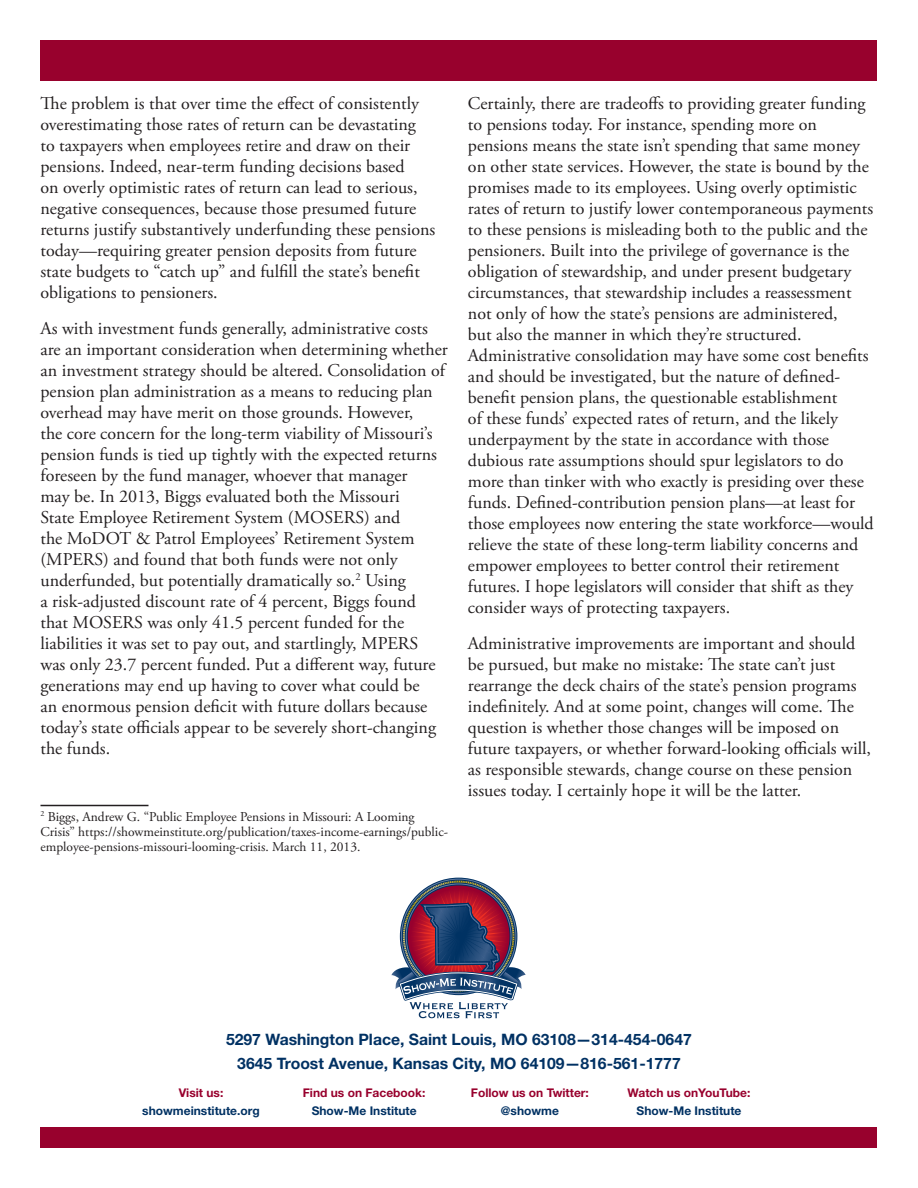
<style>
.page{position:relative;width:918px;height:1188px;background:#fff}
.page>*{position:absolute;margin:0;border:0;box-sizing:border-box;transform-origin:0 0}
.t1{font:18px/21px "Adobe Garamond Pro";color:#231f20}
.Testimony_Header{font:700 15.75px "Helvetica Neue LT Std";color:#003163}
.t2{font:13.5px/15px "Adobe Garamond Pro";color:#231f20}
.Testimony_Header-2{font:700 12px/18px "Helvetica Neue LT Std";color:#98012d;text-align:center}
.Testimony_Header-3{font:700 12px/18px "Helvetica Neue LT Std";color:#003163;text-align:center}
.s1{color:#003163}
.s2{color:#98012d}
</style>
<div class="page">
<div style="left:40px;top:40px;width:838px;height:41px;background:#98012d"></div>
<div style="left:40px;top:1127px;width:838px;height:21px;background:#98012d"></div>
<svg style="left:391px;top:886px;width:135px;height:132px"></svg>
<hr style="left:40px;top:805px;width:108px;height:1px;background:#231f20">
<p class="t1" style="left:40px;top:93px;width:396px">The problem is that over time the effect of consistently overestimating those rates of return can be devastating<br>to taxpayers when employees retire and draw on their pensions. Indeed, near-term funding decisions based<br>on overly optimistic rates of return can lead to serious, negative consequences, because those presumed future returns justify substantively underfunding these pensions today—requiring greater pension deposits from future state budgets to “catch up” and fulfill the state’s benefit obligations to pensioners.</p>
<p class="t1" style="left:40px;top:318px;width:409px">As with investment funds generally, administrative costs are an important consideration when determining whether an investment strategy should be altered. Consolidation of pension plan administration as a means to reducing plan overhead may have merit on those grounds. However,<br>the core concern for the long-term viability of Missouri’s pension funds is tied up tightly with the expected returns foreseen by the fund manager, whoever that manager<br>may be. In 2013, Biggs evaluated both the Missouri<br>State Employee Retirement System (MOSERS) and<br>the MoDOT &amp; Patrol Employees’ Retirement System (MPERS) and found that both funds were not only underfunded, but potentially dramatically so.<sup>2</sup> Using<br>a risk-adjusted discount rate of 4 percent, Biggs found that MOSERS was only 41.5 percent funded for the liabilities it was set to pay out, and startlingly, MPERS<br>was only 23.7 percent funded. Put a different way, future generations may end up having to cover what could be<br>an enormous pension deficit with future dollars because today’s state officials appear to be severely short-changing the funds.</p>
<p class="t2" style="left:40px;top:809px;width:409px"><sup>2</sup> Biggs, Andrew G. “Public Employee Pensions in Missouri: A Looming<br>Crisis” https://showmeinstitute.org/publication/taxes-income-earnings/public&shy;employee-pensions-missouri-looming-crisis. March 11, 2013.</p>
<p class="t1" style="left:468px;top:93px;width:407px">Certainly, there are tradeoffs to providing greater funding to pensions today. For instance, spending more on pensions means the state isn’t spending that same money on other state services. However, the state is bound by the promises made to its employees. Using overly optimistic rates of return to justify lower contemporaneous payments to these pensions is misleading both to the public and the pensioners. Built into the privilege of governance is the obligation of stewardship, and under present budgetary circumstances, that stewardship includes a reassessment not only of how the state’s pensions are administered,<br>but also the manner in which they’re structured.<br>Administrative consolidation may have some cost benefits and should be investigated, but the nature of defined&shy;benefit pension plans, the questionable establishment<br>of these funds’ expected rates of return, and the likely underpayment by the state in accordance with those dubious rate assumptions should spur legislators to do more than tinker with who exactly is presiding over these funds. Defined-contribution pension plans—at least for those employees now entering the state workforce—would relieve the state of these long-term liability concerns and empower employees to better control their retirement futures. I hope legislators will consider that shift as they consider ways of protecting taxpayers.</p>
<p class="t1" style="left:468px;top:633px;width:405px">Administrative improvements are important and should be pursued, but make no mistake: The state can’t just rearrange the deck chairs of the state’s pension programs indefinitely. And at some point, changes will come. The question is whether those changes will be imposed on future taxpayers, or whether forward-looking officials will, as responsible stewards, change course on these pension issues today. I certainly hope it will be the latter.</p>
<p class="Testimony_Header" style="left:226px;top:1029px;width:467px">5297 Washington Place, Saint Louis, MO 63108—314-454-0647</p>
<p class="Testimony_Header" style="left:237px;top:1053px;width:445px">3645 Troost Avenue, Kansas City, MO 64109—816-561-1777</p>
<p class="Testimony_Header-2" style="left:628px;top:1083px;width:124px">Watch us onYouTube:<br><span class="s1">Show-Me Institute</span></p>
<p class="Testimony_Header-3" style="left:142px;top:1083px;width:119px"><span class="s2">Visit us: </span>showmeinstitute.org</p>
<p class="Testimony_Header-2" style="left:303px;top:1083px;width:124px">Find us on Facebook:<br><span class="s1">Show-Me Institute</span></p>
<p class="Testimony_Header-2" style="left:471px;top:1083px;width:119px">Follow us on Twitter: <span class="s1">@showme</span></p>
</div>
